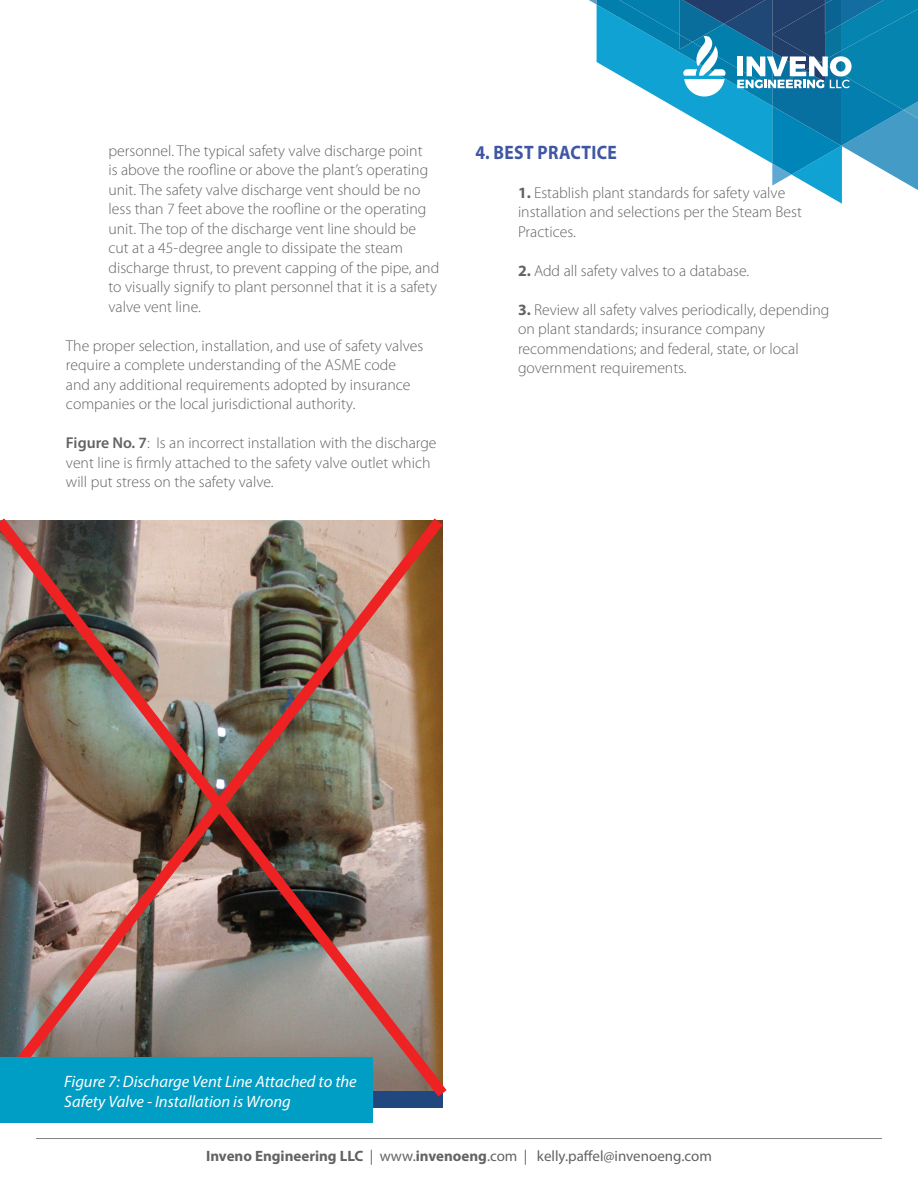
<style>
.page{position:relative;width:918px;height:1188px;background:#fff}
.page>*{position:absolute;margin:0;border:0;box-sizing:border-box;transform-origin:0 0}
.t1{font:700 19.5px "Myriad Pro";letter-spacing:.02em;color:#3f56a3;scale:.9 1}
.t2{font:italic 16.5px/19.5px "Myriad Pro";color:#fff}
.t3{font:300 15.75px/19.5px "Myriad Pro";color:#636366}
.t4{font:15px "Myriad Pro";color:#636366}
.s1{font-weight:600}
.s2{font-weight:700}
</style>
<div class="page">
<hr style="left:36px;top:1138px;width:846px;height:1px;background:#808285">
<img style="left:0;top:518px;width:447px;height:590px">
<div style="left:0;top:1057px;width:372px;height:66px;background:#009dc4"></div>
<svg style="left:589px;top:0;width:329px;height:190px"></svg>
<p class="t3" style="left:109px;top:141px;width:332px">personnel. The typical safety valve discharge point<br>is above the roofline or above the plant’s operating unit. The safety valve discharge vent should be no less than 7 feet above the roofline or the operating unit. The top of the discharge vent line should be cut at a 45-degree angle to dissipate the steam discharge thrust, to prevent capping of the pipe, and to visually signify to plant personnel that it is a safety valve vent line.</p>
<p class="t3" style="left:66px;top:336px;width:359px">The proper selection, installation, and use of safety valves require a complete understanding of the ASME code and any additional requirements adopted by insurance companies or the local jurisdictional authority.</p>
<p class="t3" style="left:66px;top:433px;width:372px"><span class="s1">Figure No. 7</span>: Is an incorrect installation with the discharge vent line is firmly attached to the safety valve outlet which will put stress on the safety valve.</p>
<p class="t1" style="left:476px;top:139px;width:159px">4. BEST PRACTICE</p>
<p class="t3" style="left:518px;top:182px;width:285px"><span class="s2">1.</span> Establish plant standards for safety valve installation and selections per the Steam Best<br>Practices.</p>
<p class="t3" style="left:518px;top:260px;width:233px"><span class="s2">2.</span> Add all safety valves to a database.</p>
<p class="t3" style="left:518px;top:299px;width:313px"><span class="s2">3.</span> Review all safety valves periodically, depending on plant standards; insurance company recommendations; and federal, state, or local government requirements.</p>
<p class="t2" style="left:64px;top:1072px;width:294px">Figure 7: Discharge Vent Line Attached to the<br>Safety Valve - Installation is Wrong</p>
<p class="t4" style="left:206px;top:1146px;width:507px"><span class="s2">Inveno Engineering LLC</span> | www.<span class="s2">invenoeng</span>.com | kelly.paffel@invenoeng.com</p>
</div>
